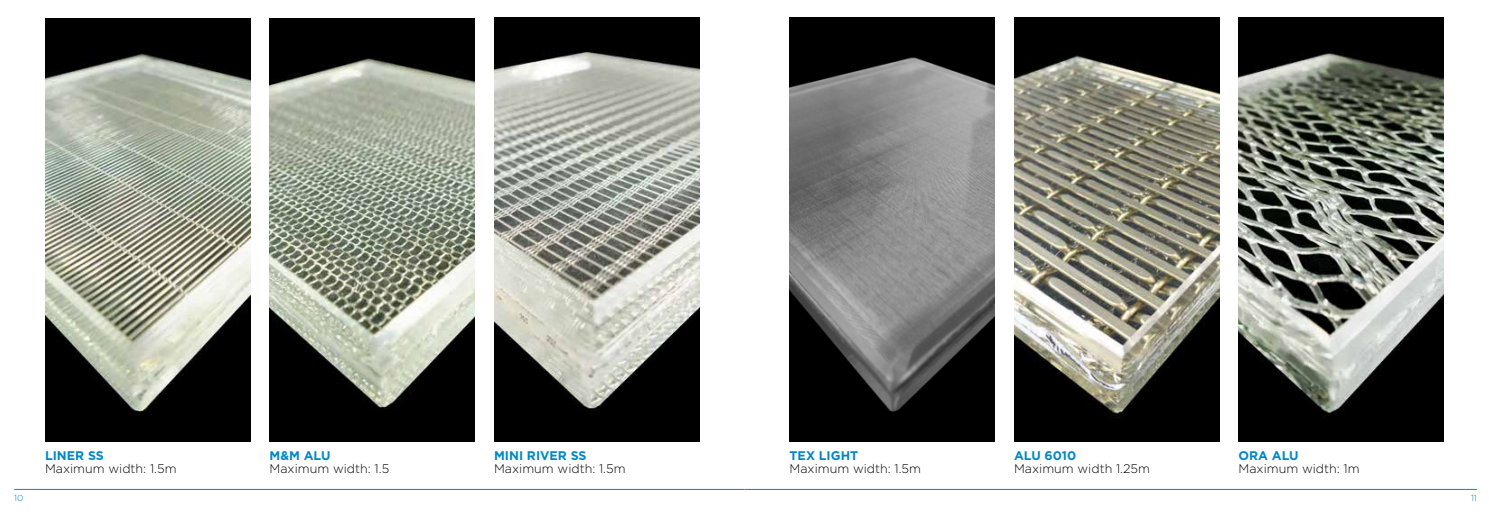
<style>
.page{position:relative;width:1489px;height:514px;background:#fff}
.page>*{position:absolute;margin:0;border:0;box-sizing:border-box;transform-origin:0 0}
.t1{font:300 12.5px "Gotham";color:#000}
.t2{font:700 12.5px "Gotham";color:#0088c6}
.t3{font:300 8.75px "Gotham";color:#0088c6}
</style>
<div class="page">
<hr style="left:14px;top:489px;width:730px;height:1px;background:#0088c6">
<hr style="left:744px;top:489px;width:732px;height:1px;background:#0088c6">
<div style="left:45px;top:18px;width:205px;height:423px;background:#000"></div>
<img style="left:45px;top:53px;width:205px;height:362px">
<img style="left:494px;top:18px;width:205px;height:423px">
<img style="left:269px;top:21px;width:206px;height:420px">
<div style="left:789px;top:18px;width:205px;height:423px;background:#000"></div>
<img style="left:789px;top:57px;width:205px;height:355px">
<img style="left:1238px;top:18px;width:205px;height:423px">
<img style="left:1014px;top:18px;width:205px;height:423px">
<p class="t2" style="left:45px;top:447px;width:60px">LINER SS</p>
<p class="t1" style="left:45px;top:461px;width:133px">Maximum width: 1.5m</p>
<p class="t2" style="left:269px;top:447px;width:62px">M&amp;M ALU</p>
<p class="t1" style="left:269px;top:461px;width:121px">Maximum width: 1.5</p>
<p class="t2" style="left:494px;top:447px;width:94px">MINI RIVER SS</p>
<p class="t1" style="left:494px;top:461px;width:133px">Maximum width: 1.5m</p>
<p class="t2" style="left:789px;top:447px;width:70px">TEX LIGHT</p>
<p class="t1" style="left:789px;top:461px;width:133px">Maximum width: 1.5m</p>
<p class="t2" style="left:1014px;top:447px;width:64px">ALU 6010</p>
<p class="t1" style="left:1014px;top:461px;width:137px">Maximum width 1.25m</p>
<p class="t2" style="left:1238px;top:447px;width:62px">ORA ALU</p>
<p class="t1" style="left:1238px;top:461px;width:123px">Maximum width: 1m</p>
<p class="t3" style="left:14px;top:493px;width:11px">10</p>
<p class="t3" style="left:1470px;top:493px;width:7px">11</p>
</div>
